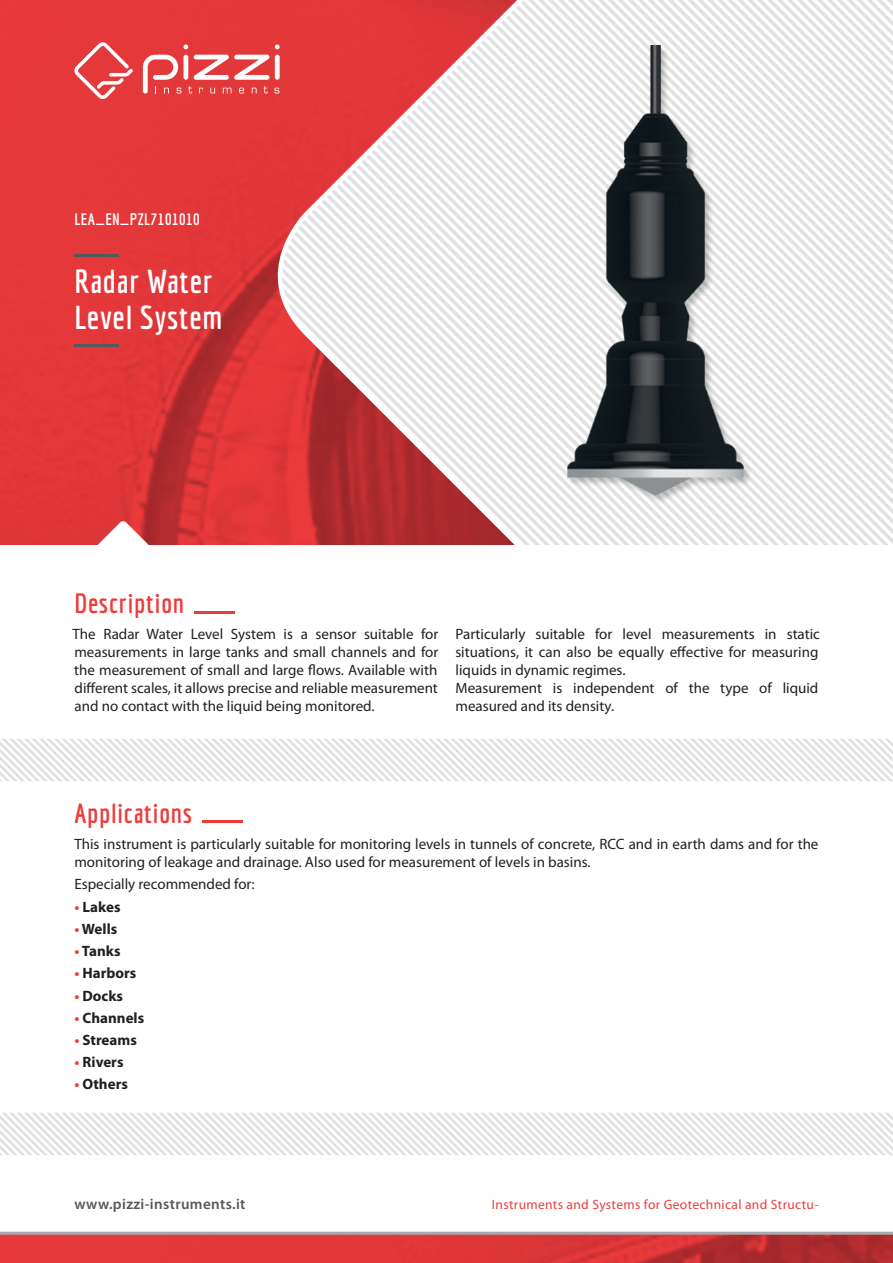
<style>
.page{position:relative;width:893px;height:1263px;background:#fff}
.page>*{position:absolute;margin:0;border:0;box-sizing:border-box;transform-origin:0 0}
.t1{font:700 32.4px/36px "Economica";letter-spacing:.025em;color:#fff}
.t2{font:700 27px "Economica";letter-spacing:.025em;color:#ee3c3c}
.t3{font:700 16.2px "Economica";letter-spacing:.025em;color:#fff}
.t4{font:15px/18px "Myriad Pro";color:#231f20}
.t5{font:700 15px "Myriad Pro";color:#231f20}
.t6{font:600 15px "Myriad Pro";letter-spacing:.025em;color:#57585a}
.t7{font:13.5px "Myriad Pro";letter-spacing:.025em;color:#ee3c3c}
.s1{color:#ee3c3c}
</style>
<div class="page">
<img style="left:0;top:0;width:247px;height:521px">
<hr style="left:74px;top:255px;width:45px;height:2px;background:#57585a">
<hr style="left:74px;top:345px;width:45px;height:2px;background:#57585a">
<svg style="left:247px;top:0;width:646px;height:521px"></svg>
<img style="left:0;top:1235px;width:893px;height:28px">
<img style="left:551px;top:45px;width:209px;height:471px">
<div style="left:183px;top:55px;width:5px;height:25px;background:#fff;border-radius:2px"></div>
<div style="left:275px;top:55px;width:5px;height:25px;background:#fff;border-radius:2px"></div>
<svg style="left:275px;top:45px;width:5px;height:4px"></svg>
<svg style="left:183px;top:45px;width:5px;height:4px"></svg>
<svg style="left:193px;top:55px;width:77px;height:25px"></svg>
<svg style="left:143px;top:55px;width:38px;height:39px"></svg>
<svg style="left:188px;top:86px;width:4px;height:8px"></svg>
<svg style="left:199px;top:88px;width:4px;height:5px"></svg>
<svg style="left:210px;top:88px;width:5px;height:6px"></svg>
<svg style="left:223px;top:88px;width:8px;height:5px"></svg>
<svg style="left:239px;top:88px;width:5px;height:6px"></svg>
<svg style="left:252px;top:88px;width:5px;height:5px"></svg>
<svg style="left:264px;top:86px;width:4px;height:8px"></svg>
<svg style="left:274px;top:88px;width:5px;height:6px"></svg>
<svg style="left:74px;top:42px;width:59px;height:57px"></svg>
<svg style="left:0;top:521px;width:893px;height:24px"></svg>
<hr style="left:0;top:1232px;width:893px;height:3px;background:#a8a9ad">
<svg style="left:0;top:1113px;width:893px;height:42px"></svg>
<svg style="left:0;top:739px;width:893px;height:42px"></svg>
<p class="t3" style="left:74px;top:209px;width:127px">LEA_EN_PZL7101010</p>
<h1 class="t1" style="left:74px;top:263px;width:149px">Radar Water<br>Level System</h1>
<h2 class="t2" style="left:74px;top:588px;width:165px">Description _</h2>
<p class="t4" style="left:73px;top:625px;width:367px;text-align:justify">The Radar Water Level System is a sensor suitable for measurements in large tanks and small channels and for the measurement of small and large flows. Available with different scales, it allows precise and reliable measurement and no contact with the liquid being monitored.</p>
<p class="t4" style="left:455px;top:625px;width:366px">Particularly suitable for level measurements in static situations, it can also be equally effective for measuring liquids in dynamic regimes.<br>Measurement is independent of the type of liquid measured and its density.</p>
<h2 class="t2" style="left:74px;top:797px;width:173px">Applications _</h2>
<p class="t4" style="left:74px;top:835px;width:746px">This instrument is particularly suitable for monitoring levels in tunnels of concrete, RCC and in earth dams and for the monitoring of leakage and drainage. Also used for measurement of levels in basins.</p>
<p class="t4" style="left:74px;top:875px;width:182px">Especially recommended for:</p>
<p class="t5" style="left:74px;top:898px;width:48px"><span class="s1">•</span> Lakes</p>
<p class="t5" style="left:74px;top:920px;width:44px"><span class="s1">•</span> Wells</p>
<p class="t5" style="left:74px;top:942px;width:48px"><span class="s1">•</span> Tanks</p>
<p class="t5" style="left:74px;top:965px;width:63px"><span class="s1">•</span> Harbors</p>
<p class="t5" style="left:74px;top:987px;width:50px"><span class="s1">•</span> Docks</p>
<p class="t5" style="left:74px;top:1009px;width:71px"><span class="s1">•</span> Channels</p>
<p class="t5" style="left:74px;top:1031px;width:64px"><span class="s1">•</span> Streams</p>
<p class="t5" style="left:74px;top:1054px;width:51px"><span class="s1">•</span> Rivers</p>
<p class="t5" style="left:74px;top:1076px;width:55px"><span class="s1">•</span> Others</p>
<p class="t6" style="left:74px;top:1196px;width:173px">www.pizzi-instruments.it</p>
<p class="t7" style="left:492px;top:1197px;width:328px">Instruments and Systems for Geotechnical and Structu-</p>
</div>
